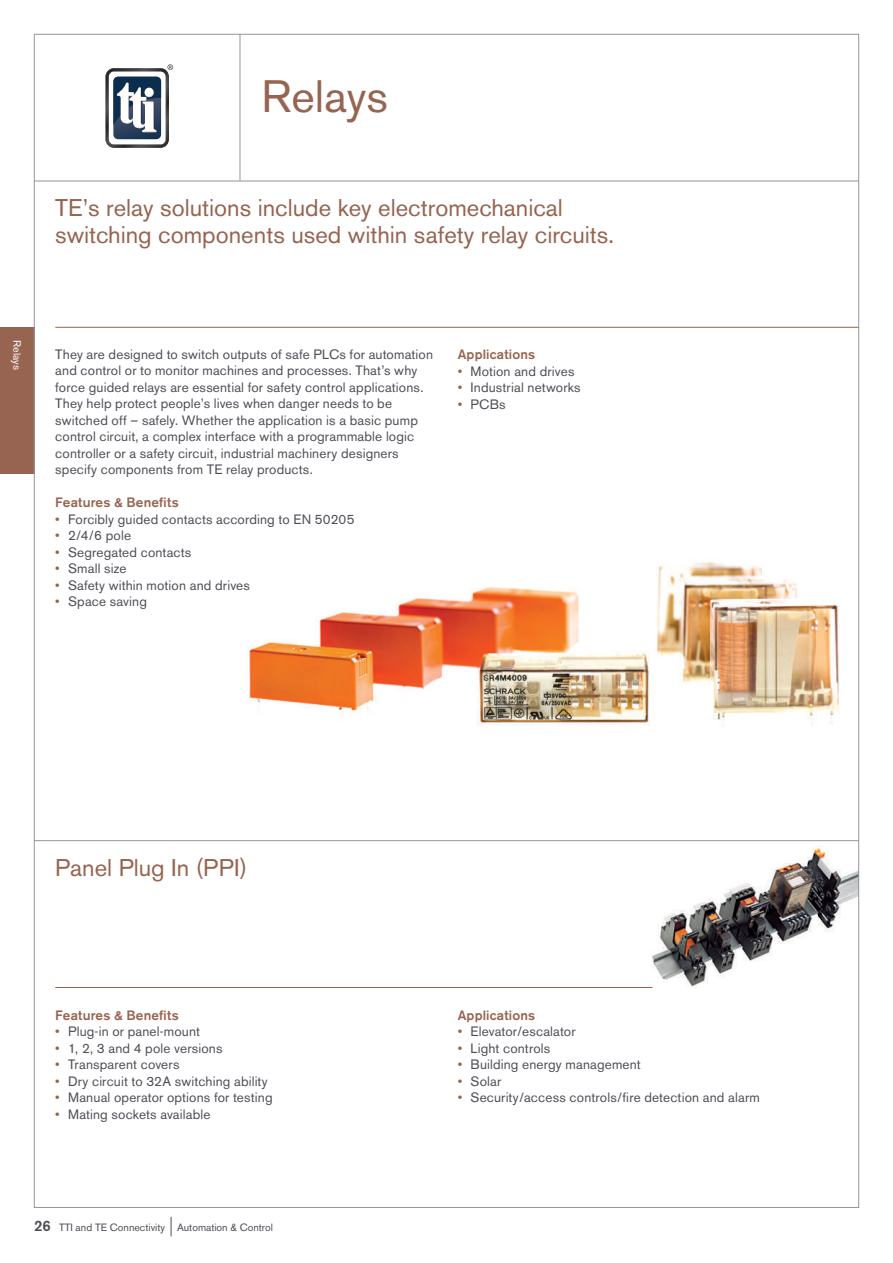
<style>
.page{position:relative;width:893px;height:1263px;background:#fff}
.page>*{position:absolute;margin:0;border:0;box-sizing:border-box;transform-origin:0 0}
.t1{font:45px "Akzidenz Grotesk BE";color:#966450}
.t2{font:24px/27px "Akzidenz Grotesk BE";color:#966450}
.t3{font:13.5px/16.5px "Akzidenz Grotesk BE";letter-spacing:.01em;color:#4d4d56}
.t4{font:500 13.5px "Akzidenz Grotesk BE";letter-spacing:.015em;color:#966450}
.t5{font:10.5px "Akzidenz Grotesk BE";color:#4d4d56}
.t6{font:10.5px "Akzidenz Grotesk BE";color:#fff}
.s1{color:#966450}
.s2{font-weight:500;font-size:15px}
</style>
<div class="page">
<svg style="left:105px;top:64px;width:68px;height:84px"></svg>
<img style="left:651px;top:841px;width:206px;height:147px">
<img style="left:248px;top:562px;width:592px;height:164px">
<div style="left:0;top:327px;width:34px;height:147px;background:#966450"></div>
<svg style="left:171px;top:1217px;width:1px;height:19px"></svg>
<hr style="left:55px;top:327px;width:804px;height:1px;background:#966450">
<hr style="left:55px;top:987px;width:597px;height:1px;background:#966450">
<hr style="left:34px;top:840px;width:825px;height:1px;background:#939598">
<hr style="left:34px;top:181px;width:825px;height:1px;background:#939598">
<hr style="left:240px;top:34px;width:1px;height:147px;background:#939598">
<h1 class="t1" style="left:261px;top:70px;width:128px">Relays</h1>
<h2 class="t2" style="left:55px;top:194px;width:560px">TE’s relay solutions include key electromechanical switching components used within safety relay circuits.</h2>
<p class="t6" style="left:23px;top:340px;width:31px;rotate:90deg">Relays</p>
<p class="t3" style="left:55px;top:346px;width:379px">They are designed to switch outputs of safe PLCs for automation and control or to monitor machines and processes. That’s why force guided relays are essential for safety control applications.<br>They help protect people’s lives when danger needs to be switched off – safely. Whether the application is a basic pump control circuit, a complex interface with a programmable logic controller or a safety circuit, industrial machinery designers specify components from TE relay products.</p>
<p class="t4" style="left:55px;top:494px;width:125px">Features &amp; Benefits</p>
<p class="t3" style="left:55px;top:511px;width:301px"><span class="s1">•</span> Forcibly guided contacts according to EN 50205</p>
<p class="t3" style="left:55px;top:527px;width:77px"><span class="s1">•</span> 2/4/6 pole</p>
<p class="t3" style="left:55px;top:544px;width:138px"><span class="s1">•</span> Segregated contacts</p>
<p class="t3" style="left:55px;top:560px;width:73px"><span class="s1">•</span> Small size</p>
<p class="t3" style="left:55px;top:577px;width:196px"><span class="s1">•</span> Safety within motion and drives</p>
<p class="t3" style="left:55px;top:593px;width:93px"><span class="s1">•</span> Space saving</p>
<p class="t4" style="left:458px;top:346px;width:79px">Applications</p>
<p class="t3" style="left:458px;top:363px;width:118px"><span class="s1">•</span> Motion and drives</p>
<p class="t3" style="left:458px;top:379px;width:124px"><span class="s1">•</span> Industrial networks</p>
<p class="t3" style="left:458px;top:396px;width:50px"><span class="s1">•</span> PCBs</p>
<h2 class="t2" style="left:55px;top:854px;width:194px">Panel Plug In (PPI)</h2>
<p class="t4" style="left:55px;top:1006px;width:125px">Features &amp; Benefits</p>
<p class="t3" style="left:55px;top:1023px;width:146px"><span class="s1">•</span> Plug-in or panel-mount</p>
<p class="t3" style="left:55px;top:1040px;width:169px"><span class="s1">•</span> 1, 2, 3 and 4 pole versions</p>
<p class="t3" style="left:55px;top:1056px;width:126px"><span class="s1">•</span> Transparent covers</p>
<p class="t3" style="left:55px;top:1073px;width:214px"><span class="s1">•</span> Dry circuit to 32A switching ability</p>
<p class="t3" style="left:55px;top:1089px;width:219px"><span class="s1">•</span> Manual operator options for testing</p>
<p class="t3" style="left:55px;top:1106px;width:157px"><span class="s1">•</span> Mating sockets available</p>
<p class="t5" style="left:34px;top:1221px;width:241px"><span class="s2">26</span> TTI and TE Connectivity Automation &amp; Control</p>
<p class="t4" style="left:458px;top:1006px;width:79px">Applications</p>
<p class="t3" style="left:458px;top:1023px;width:119px"><span class="s1">•</span> Elevator/escalator</p>
<p class="t3" style="left:458px;top:1040px;width:94px"><span class="s1">•</span> Light controls</p>
<p class="t3" style="left:458px;top:1056px;width:185px"><span class="s1">•</span> Building energy management</p>
<p class="t3" style="left:458px;top:1073px;width:45px"><span class="s1">•</span> Solar</p>
<p class="t3" style="left:458px;top:1089px;width:304px"><span class="s1">•</span> Security/access controls/fire detection and alarm</p>
</div>
